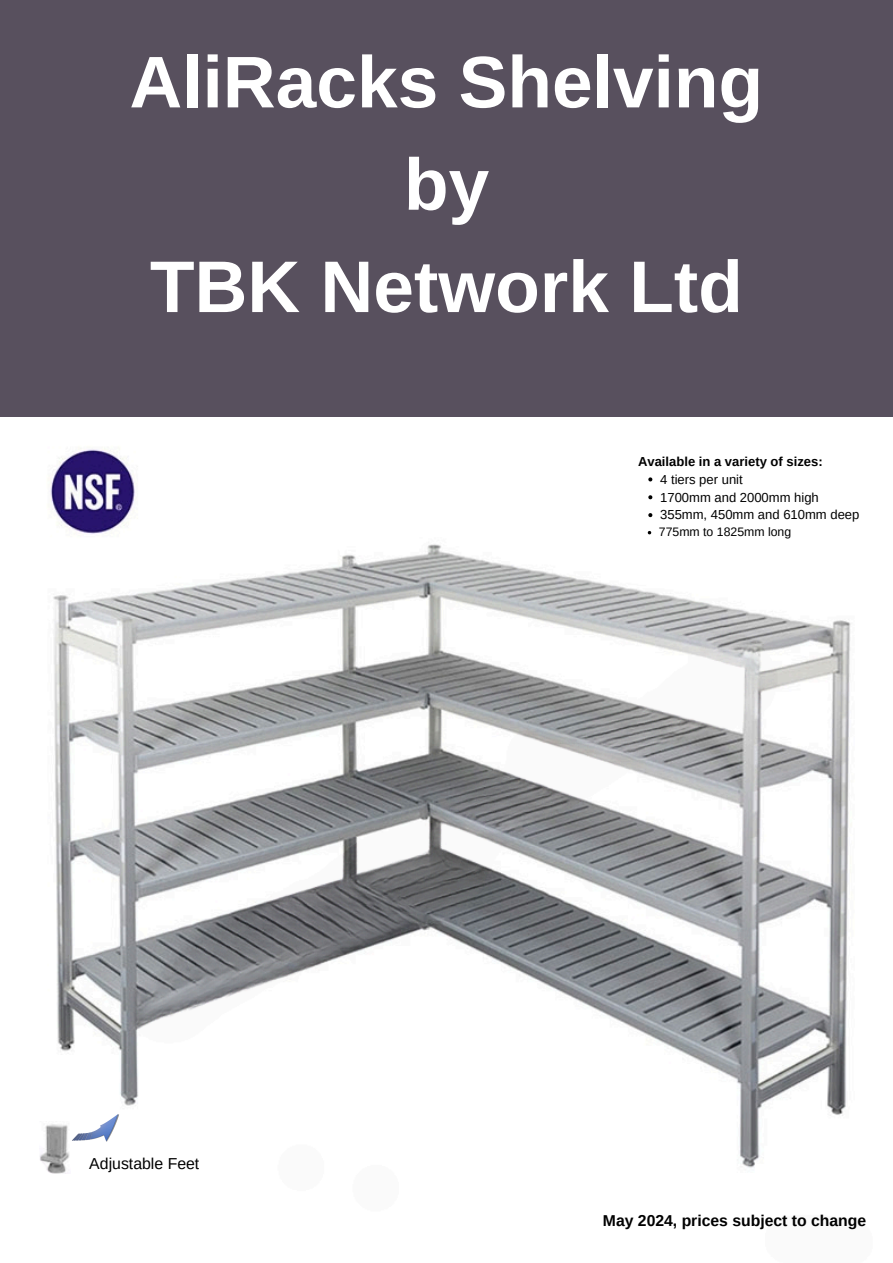
<style>
.page{position:relative;width:893px;height:1263px;background:#fff}
.page>*{position:absolute;margin:0;border:0;box-sizing:border-box;transform-origin:0 0}
.t1{font:700 73.12px/102.3px "Arimo";color:#fff;text-align:center}
.t2{font:15.83px "Arimo";color:#000}
.t3{font:700 15.75px "Arimo";color:#000}
.t4{font:13.05px "Arimo";color:#000}
.t5{font:700 13.05px "Arimo";color:#000}
.t6{font:12.3px "Arimo";color:#000}
</style>
<div class="page">
<img style="left:50px;top:448px;width:801px;height:726px">
<div style="left:0;top:0;width:893px;height:417px;background:#58505e"></div>
<img style="left:40px;top:1121px;width:31px;height:52px">
<img style="left:71px;top:1111px;width:51px;height:36px">
<svg style="left:648px;top:477px;width:4px;height:4px"></svg>
<svg style="left:648px;top:495px;width:4px;height:4px"></svg>
<svg style="left:648px;top:513px;width:4px;height:4px"></svg>
<h1 class="t1" style="left:129px;top:31px;width:635px">AliRacks Shelving by<br>TBK Network Ltd</h1>
<h4 class="t2" style="left:89px;top:1155px;width:111px">Adjustable Feet</h4>
<p class="t5" style="left:638px;top:454px;width:186px">Available in a variety of sizes:</p>
<p class="t4" style="left:660px;top:472px;width:84px">4 tiers per unit</p>
<p class="t4" style="left:660px;top:490px;width:160px">1700mm and 2000mm high</p>
<p class="t4" style="left:660px;top:508px;width:201px">355mm, 450mm and 610mm deep</p>
<p class="t6" style="left:659px;top:525px;width:134px">775mm to 1825mm long</p>
<p class="t3" style="left:603px;top:1212px;width:265px">May 2024, prices subject to change</p>
</div>
